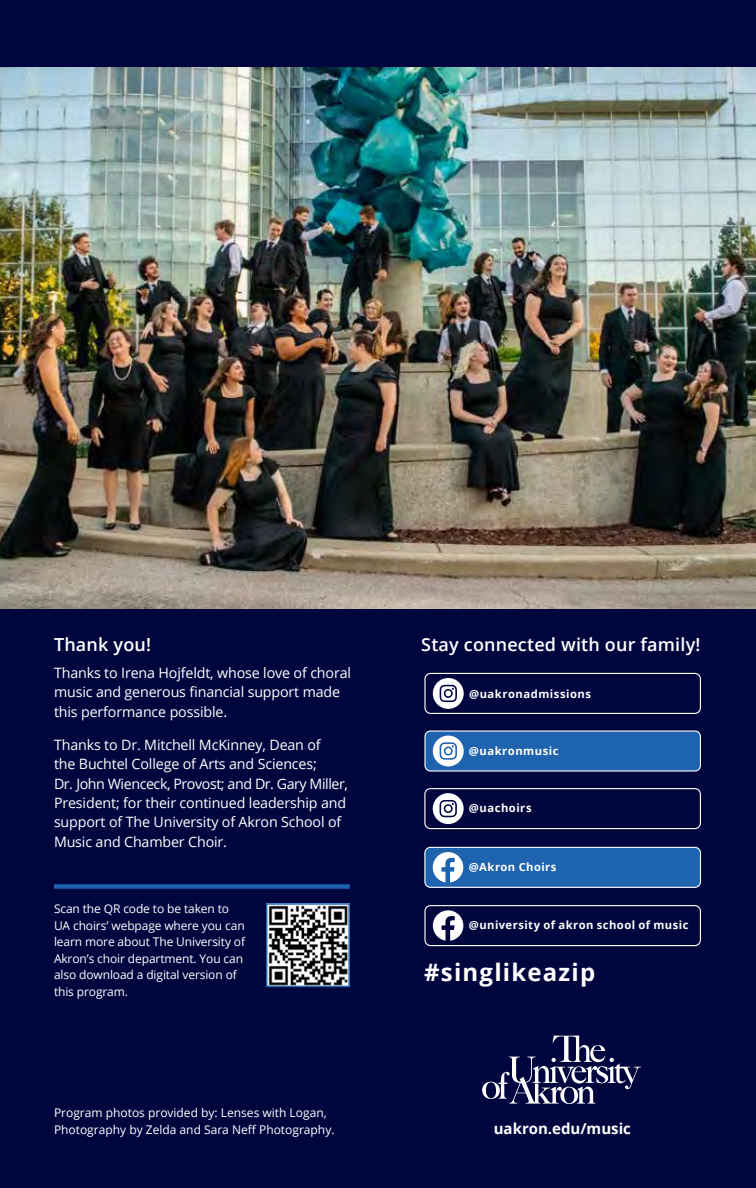
<style>
.page{position:relative;width:756px;height:1188px;background:#00053e}
.page>*{position:absolute;margin:0;border:0;box-sizing:border-box;transform-origin:0 0}
.t1{font:700 24px "Open Sans";letter-spacing:.05em;color:#fff}
.t2{font:600 18px "Open Sans";letter-spacing:.01em;color:#fff}
.t3{font:700 15px "Open Sans";color:#fff}
.t4{font:14.25px/19.5px "Open Sans";letter-spacing:-.01em;color:#fff}
.t5{font:12px/16.5px "Open Sans";letter-spacing:-.01em;color:#fff}
.t6{font:700 11.25px "Open Sans";letter-spacing:.045em;color:#fff}
</style>
<div class="page">
<img style="left:0;top:68px;width:756px;height:541px">
<svg style="left:482px;top:1035px;width:159px;height:69px"></svg>
<div style="left:425px;top:731px;width:275px;height:40px;background:#1e63af;border-radius:6px"></div>
<div style="left:424px;top:730px;width:277px;height:42px;border:1px solid #fff;border-radius:6px"></div>
<div style="left:424px;top:673px;width:277px;height:41px;border:1px solid #fff;border-radius:6px"></div>
<svg style="left:433px;top:736px;width:31px;height:30px"></svg>
<svg style="left:433px;top:678px;width:31px;height:31px"></svg>
<div style="left:424px;top:905px;width:277px;height:41px;border:1px solid #fff;border-radius:6px"></div>
<div style="left:433px;top:910px;width:30px;height:31px;background:#fff;border-radius:50%"></div>
<svg style="left:442px;top:916px;width:13px;height:25px"></svg>
<div style="left:424px;top:788px;width:277px;height:41px;border:1px solid #fff;border-radius:6px"></div>
<svg style="left:433px;top:793px;width:31px;height:31px"></svg>
<div style="left:425px;top:847px;width:275px;height:40px;background:#1e63af;border-radius:6px"></div>
<div style="left:424px;top:847px;width:277px;height:41px;border:1px solid #fff;border-radius:6px"></div>
<div style="left:433px;top:852px;width:30px;height:31px;background:#fff;border-radius:50%"></div>
<svg style="left:441px;top:858px;width:14px;height:25px"></svg>
<img style="left:269px;top:906px;width:78px;height:78px">
<div style="left:266px;top:903px;width:84px;height:84px;border:2px solid #1e63af"></div>
<div style="left:54px;top:884px;width:296px;height:5px;background:#1e63af"></div>
<p class="t2" style="left:54px;top:632px;width:99px">Thank you!</p>
<p class="t4" style="left:54px;top:662px;width:299px">Thanks to Irena Hojfeldt, whose love of choral music and generous financial support made this performance possible.</p>
<p class="t4" style="left:54px;top:734px;width:296px">Thanks to Dr. Mitchell McKinney, Dean of<br>the Buchtel College of Arts and Sciences;<br>Dr. John Wienceck, Provost; and Dr. Gary Miller, President; for their continued leadership and support of The University of Akron School of Music and Chamber Choir.</p>
<p class="t5" style="left:54px;top:901px;width:193px">Scan the QR code to be taken to<br>UA choirs’ webpage where you can learn more about The University of<br>Akron’s choir department. You can also download a digital version of this program.</p>
<p class="t5" style="left:54px;top:1105px;width:282px">Program photos provided by: Lenses with Logan,<br>Photography by Zelda and Sara Neff Photography.</p>
<p class="t2" style="left:421px;top:632px;width:281px">Stay connected with our family!</p>
<p class="t6" style="left:469px;top:686px;width:124px">@uakronadmissions</p>
<p class="t6" style="left:469px;top:743px;width:91px">@uakronmusic</p>
<p class="t6" style="left:469px;top:800px;width:64px">@uachoirs</p>
<p class="t6" style="left:469px;top:859px;width:89px">@Akron Choirs</p>
<p class="t6" style="left:469px;top:917px;width:221px">@university of akron school of music</p>
<h1 class="t1" style="left:424px;top:955px;width:172px">#singlikeazip</h1>
<p class="t3" style="left:494px;top:1118px;width:139px">uakron.edu/music</p>
</div>
